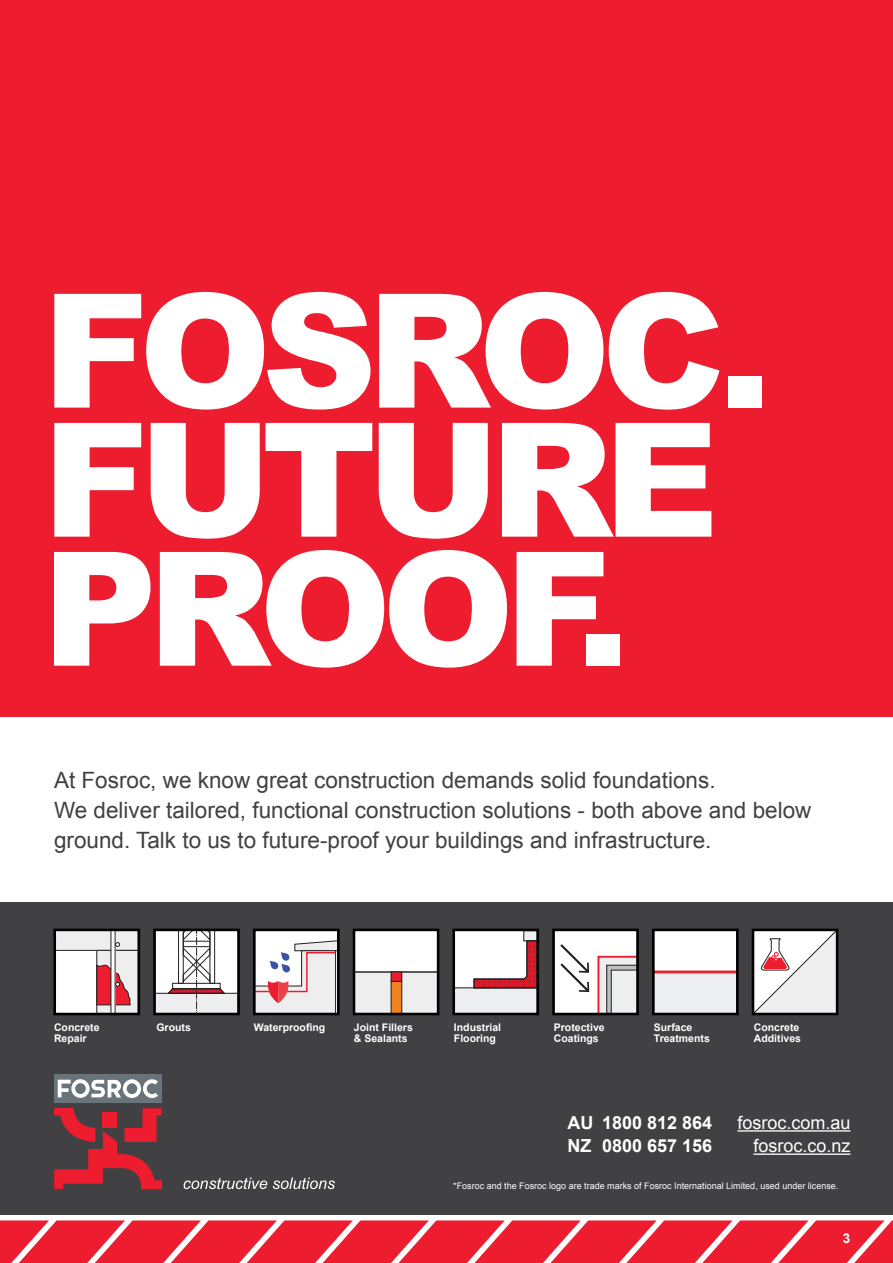
<style>
.page{position:relative;width:893px;height:1263px;background:#fff}
.page>*{position:absolute;margin:0;border:0;box-sizing:border-box;transform-origin:0 0}
.t1{font:900 158.85px/129px "Arial";letter-spacing:-.06em;color:#fff}
.t2{font:22.5px/30px "Arial";color:#414141}
.t3{font:18px "Arial";color:#fff}
.t4{font:700 18px "Arial";color:#fff}
.t5{font:700 13.5px "Arial";color:#fff}
.t6{font:700 10.5px/10.9px "Arial";color:#fff}
.t7{font:700 10.5px "Arial";color:#fff}
.t8{font:9px "Arial";color:#fff}
</style>
<div class="page">
<div style="left:0;top:902px;width:893px;height:312px;background:#414042"></div>
<div style="left:0;top:0;width:893px;height:716px;background:#ed1c2f"></div>
<div style="left:54px;top:1074px;width:108px;height:29px;background:#68737a"></div>
<svg style="left:58px;top:1080px;width:13px;height:17px"></svg>
<svg style="left:71px;top:1079px;width:19px;height:19px"></svg>
<div style="left:75px;top:1083px;width:11px;height:11px;background:#68737a;border-radius:50%"></div>
<svg style="left:123px;top:1079px;width:18px;height:19px"></svg>
<div style="left:127px;top:1083px;width:10px;height:11px;background:#68737a;border-radius:50%"></div>
<svg style="left:143px;top:1079px;width:18px;height:19px"></svg>
<div style="left:147px;top:1083px;width:10px;height:11px;background:#68737a;border-radius:50%"></div>
<svg style="left:155px;top:1081px;width:6px;height:15px"></svg>
<svg style="left:54px;top:1108px;width:108px;height:81px"></svg>
<svg style="left:91px;top:1080px;width:30px;height:17px"></svg>
<svg style="left:184px;top:1177px;width:83px;height:12px"></svg>
<svg style="left:273px;top:1177px;width:62px;height:12px"></svg>
<svg style="left:57px;top:932px;width:80px;height:80px;background:#e7cfd2"></svg>
<div style="left:53px;top:929px;width:87px;height:86px;border:2px solid #000"></div>
<svg style="left:156px;top:932px;width:81px;height:80px;background:#e0dbdc"></svg>
<div style="left:153px;top:929px;width:87px;height:86px;border:2px solid #000"></div>
<div style="left:254px;top:930px;width:84px;height:84px;background:#fff"></div>
<svg style="left:256px;top:940px;width:80px;height:72px"></svg>
<div style="left:253px;top:929px;width:87px;height:86px;border:2px solid #000"></div>
<div style="left:354px;top:930px;width:84px;height:84px;background:#fff"></div>
<svg style="left:356px;top:972px;width:80px;height:40px"></svg>
<div style="left:353px;top:929px;width:86px;height:86px;border:2px solid #000"></div>
<div style="left:454px;top:930px;width:84px;height:84px;background:#fff"></div>
<div style="left:524px;top:931px;width:13px;height:10px;background:#eeeeef"></div>
<svg style="left:455px;top:940px;width:81px;height:72px"></svg>
<div style="left:452px;top:929px;width:87px;height:86px;border:2px solid #000"></div>
<div style="left:553px;top:930px;width:85px;height:84px;background:#fff"></div>
<svg style="left:597px;top:956px;width:38px;height:56px"></svg>
<svg style="left:560px;top:944px;width:30px;height:49px"></svg>
<div style="left:552px;top:929px;width:87px;height:86px;border:2px solid #000"></div>
<div style="left:653px;top:930px;width:84px;height:84px;background:#fff"></div>
<svg style="left:655px;top:970px;width:80px;height:42px"></svg>
<div style="left:652px;top:929px;width:87px;height:86px;border:2px solid #000"></div>
<svg style="left:755px;top:932px;width:80px;height:80px;background:#eee6e7"></svg>
<div style="left:752px;top:929px;width:86px;height:86px;border:2px solid #000"></div>
<svg style="left:0;top:1220px;width:893px;height:43px;background:#ee3546"></svg>
<hr style="left:737px;top:1130px;width:113px;height:1px;background:#fff">
<hr style="left:753px;top:1153px;width:97px;height:2px;background:#fff">
<h1 class="t1" style="left:43px;top:281px;width:730px">FOSROC.<br>FUTURE<br>PROOF.</h1>
<p class="t2" style="left:54px;top:765px;width:759px">At Fosroc, we know great construction demands solid foundations.<br>We deliver tailored, functional construction solutions - both above and below ground. Talk to us to future-proof your buildings and infrastructure.</p>
<p class="t7" style="left:156px;top:1020px;width:36px">Grouts</p>
<p class="t6" style="left:54px;top:1022px;width:47px">Concrete<br>Repair</p>
<p class="t6" style="left:254px;top:1022px;width:73px">Waterproofing</p>
<p class="t6" style="left:354px;top:1022px;width:60px">Joint Fillers &amp; Sealants</p>
<p class="t6" style="left:454px;top:1022px;width:49px">Industrial<br>Flooring</p>
<p class="t6" style="left:554px;top:1022px;width:52px">Protective<br>Coatings</p>
<p class="t6" style="left:654px;top:1022px;width:58px">Surface<br>Treatments</p>
<p class="t6" style="left:754px;top:1022px;width:49px">Concrete<br>Additives</p>
<p class="t4" style="left:568px;top:1111px;width:146px">AU 1800 812 864</p>
<p class="t3" style="left:737px;top:1111px;width:115px">fosroc.com.au</p>
<p class="t4" style="left:568px;top:1134px;width:146px">NZ 0800 657 156</p>
<p class="t3" style="left:753px;top:1134px;width:99px">fosroc.co.nz</p>
<p class="t8" style="left:453px;top:1179px;width:387px">*Fosroc and the Fosroc logo are trade marks of Fosroc International Limited, used under license.</p>
<p class="t5" style="left:843px;top:1230px;width:9px">3</p>
</div>
